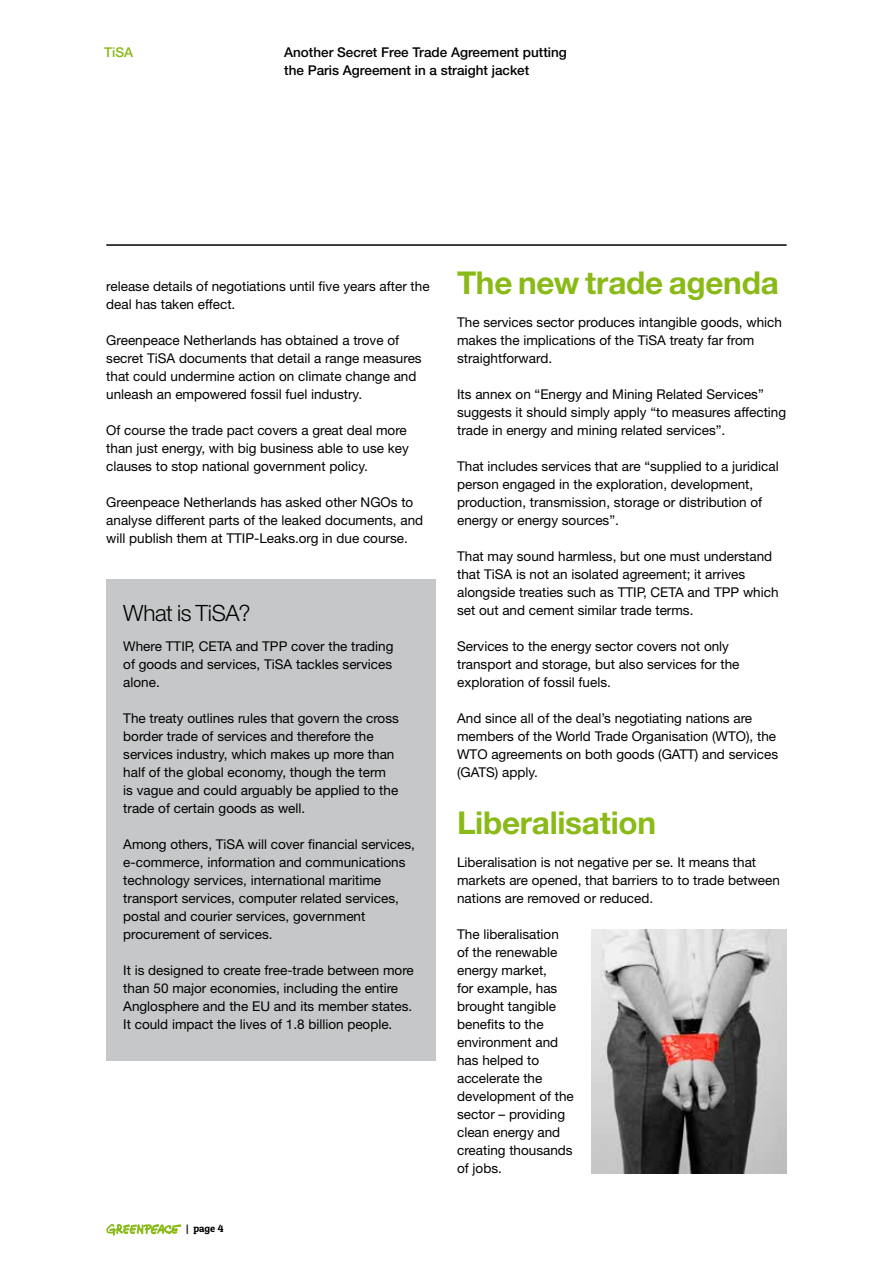
<style>
.page{position:relative;width:893px;height:1263px;background:#fff}
.page>*{position:absolute;margin:0;border:0;box-sizing:border-box;transform-origin:0 0}
.t1{font:700 31.5px "Helvetica Neue";letter-spacing:-.01em;color:#89ba17}
.t2{font:300 22.5px "Helvetica Neue";letter-spacing:-.02em;color:#000}
.t3{font:13.5px/18px "Helvetica Neue";color:#000}
.t4{font:500 13.5px/18px "Helvetica Neue";color:#000}
.t5{font:500 13.5px "Helvetica Neue";color:#89ba17}
.t6{font:10.5px "Patua One";color:#000}
</style>
<div class="page">
<img style="left:591px;top:929px;width:196px;height:244px">
<hr style="left:106px;top:244px;width:681px;height:2px;background:#000">
<svg style="left:106px;top:1224px;width:75px;height:12px"></svg>
<div style="left:106px;top:579px;width:330px;height:482px;background:#c6c7c8"></div>
<p class="t5" style="left:104px;top:44px;width:31px">TiSA</p>
<p class="t4" style="left:284px;top:43px;width:284px">Another Secret Free Trade Agreement putting the Paris Agreement in a straight jacket</p>
<p class="t3" style="left:106px;top:277px;width:325px">release details of negotiations until five years after the deal has taken effect.</p>
<p class="t3" style="left:106px;top:331px;width:317px">Greenpeace Netherlands has obtained a trove of secret TiSA documents that detail a range measures that could undermine action on climate change and unleash an empowered fossil fuel industry.</p>
<p class="t3" style="left:106px;top:421px;width:304px">Of course the trade pact covers a great deal more than just energy, with big business able to use key clauses to stop national government policy.</p>
<p class="t3" style="left:106px;top:493px;width:318px">Greenpeace Netherlands has asked other NGOs to analyse different parts of the leaked documents, and will publish them at TTIP-Leaks.org in due course.</p>
<h2 class="t2" style="left:123px;top:600px;width:129px">What is TiSA?</h2>
<p class="t3" style="left:123px;top:637px;width:272px;text-align:justify">Where TTIP, CETA and TPP cover the trading of goods and services, TiSA tackles services alone.</p>
<p class="t3" style="left:123px;top:709px;width:277px">The treaty outlines rules that govern the cross border trade of services and therefore the services industry, which makes up more than half of the global economy, though the term is vague and could arguably be applied to the trade of certain goods as well.</p>
<p class="t3" style="left:123px;top:835px;width:293px">Among others, TiSA will cover financial services, e-commerce, information and communications technology services, international maritime transport services, computer related services, postal and courier services, government procurement of services.</p>
<p class="t3" style="left:123px;top:961px;width:292px">It is designed to create free-trade between more than 50 major economies, including the entire Anglosphere and the EU and its member states.<br>It could impact the lives of 1.8 billion people.</p>
<p class="t6" style="left:186px;top:1222px;width:39px">| page 4</p>
<h1 class="t1" style="left:457px;top:264px;width:323px">The new trade agenda</h1>
<p class="t3" style="left:457px;top:313px;width:326px">The services sector produces intangible goods, which makes the implications of the TiSA treaty far from straightforward.</p>
<p class="t3" style="left:457px;top:385px;width:331px">Its annex on “Energy and Mining Related Services” suggests it should simply apply “to measures affecting trade in energy and mining related services”.</p>
<p class="t3" style="left:457px;top:457px;width:323px">That includes services that are “supplied to a juridical person engaged in the exploration, development, production, transmission, storage or distribution of energy or energy sources”.</p>
<p class="t3" style="left:457px;top:547px;width:323px">That may sound harmless, but one must understand that TiSA is not an isolated agreement; it arrives alongside treaties such as TTIP, CETA and TPP which set out and cement similar trade terms.</p>
<p class="t3" style="left:457px;top:637px;width:284px">Services to the energy sector covers not only transport and storage, but also services for the exploration of fossil fuels.</p>
<p class="t3" style="left:457px;top:709px;width:323px">And since all of the deal’s negotiating nations are members of the World Trade Organisation (WTO), the WTO agreements on both goods (GATT) and services (GATS) apply.</p>
<h1 class="t1" style="left:457px;top:804px;width:200px">Liberalisation</h1>
<p class="t3" style="left:457px;top:853px;width:324px">Liberalisation is not negative per se. It means that markets are opened, that barriers to to trade between nations are removed or reduced.</p>
<p class="t3" style="left:457px;top:925px;width:118px">The liberalisation of the renewable energy market,<br>for example, has brought tangible benefits to the environment and has helped to accelerate the development of the sector – providing clean energy and creating thousands of jobs.</p>
</div>
